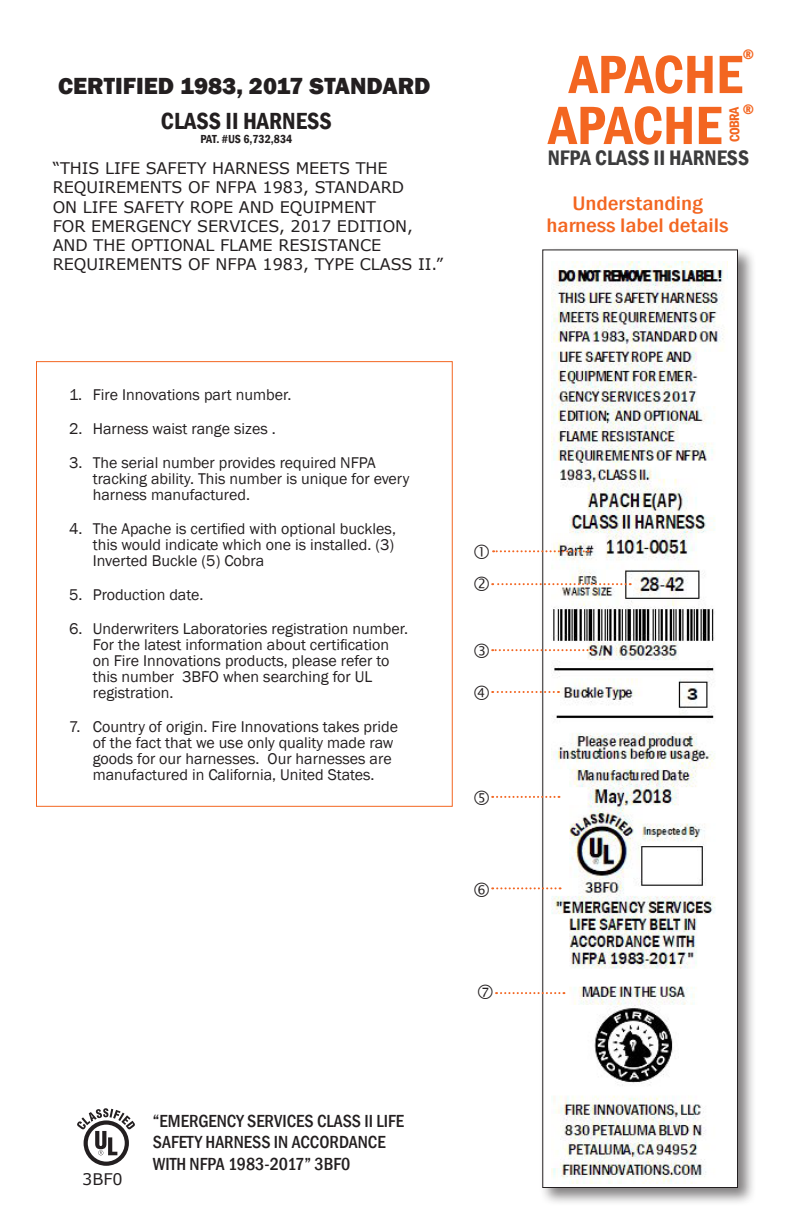
<style>
.page{position:relative;width:792px;height:1224px;background:#fff}
.page>*{position:absolute;margin:0;border:0;box-sizing:border-box;transform-origin:0 0}
.t1{font:600 condensed 55.8px "Franklin Gothic";color:#f36621}
.t2{font:800 24px "Franklin Gothic";color:#231f20}
.t3{font:600 condensed 24px "Franklin Gothic";color:#231f20}
.t4{font:600 condensed 21.6px "Franklin Gothic";color:#3c3c3d}
.t5{font:500 condensed 20.2px/22px "Franklin Gothic";color:#f36621;text-align:center;scale:1.19 1}
.t6{font:500 condensed 18px/21.6px "Franklin Gothic";color:#231f20}
.t7{font:16px/16px "Franklin Gothic";color:#231f20}
.t8{font:16px/19.2px "Verdana";color:#231f20}
.t9{font:600 condensed 14.4px "Franklin Gothic";color:#f36621}
.t10{font:600 condensed 14px "Franklin Gothic";color:#f36621}
.t11{font:600 condensed 12px "Franklin Gothic";color:#231f20}
</style>
<div class="page">
<svg style="left:77px;top:1108px;width:58px;height:58px"></svg>
<div style="left:539px;top:246px;width:217px;height:961px;background:#231f20;opacity:.57"></div>
<div style="left:543px;top:250px;width:195px;height:938px;background:#fff"></div>
<div style="left:542px;top:249px;width:196px;height:939px;border:1px solid #231f20"></div>
<img style="left:551px;top:261px;width:174px;height:922px">
<svg style="left:492px;top:544px;width:97px;height:15px"></svg>
<svg style="left:491px;top:576px;width:140px;height:15px"></svg>
<svg style="left:491px;top:644px;width:102px;height:14px"></svg>
<svg style="left:491px;top:685px;width:68px;height:15px"></svg>
<svg style="left:491px;top:790px;width:68px;height:15px"></svg>
<svg style="left:491px;top:882px;width:70px;height:15px"></svg>
<svg style="left:495px;top:985px;width:69px;height:14px"></svg>
<p class="t2" style="left:58px;top:70px;width:374px">CERTIFIED 1983, 2017 STANDARD</p>
<p class="t3" style="left:161px;top:105px;width:172px">CLASS II HARNESS</p>
<p class="t11" style="left:200px;top:131px;width:94px">PAT. #US 6,732,834</p>
<p class="t8" style="left:53px;top:159px;width:392px">“THIS LIFE SAFETY HARNESS MEETS THE REQUIREMENTS OF NFPA 1983, STANDARD<br>ON LIFE SAFETY ROPE AND EQUIPMENT<br>FOR EMERGENCY SERVICES, 2017 EDITION, AND THE OPTIONAL FLAME RESISTANCE REQUIREMENTS OF NFPA 1983, TYPE CLASS II.”</p>
<p class="t7" style="left:69px;top:387px;width:224px">1. Fire Innovations part number.</p>
<p class="t7" style="left:69px;top:421px;width:208px">2. Harness waist range sizes .</p>
<p class="t7" style="left:93px;top:455px;width:318px;text-indent:-24px">3. The serial number provides required NFPA tracking ability. This number is unique for every harness manufactured.</p>
<p class="t7" style="left:93px;top:521px;width:305px;text-align:justify;text-indent:-24px">4. The Apache is certified with optional buckles, this would indicate which one is installed. (3)<br>Inverted Buckle (5) Cobra</p>
<p class="t7" style="left:69px;top:587px;width:136px">5. Production date.</p>
<p class="t7" style="left:93px;top:621px;width:317px;text-indent:-24px">6. Underwriters Laboratories registration number.<br>For the latest information about certification on Fire Innovations products, please refer to this number 3BFO when searching for UL registration.</p>
<p class="t7" style="left:93px;top:719px;width:307px;text-indent:-24px">7. Country of origin. Fire Innovations takes pride of the fact that we use only quality made raw goods for our harnesses. Our harnesses are manufactured in California, United States.</p>
<p class="t9" style="left:743px;top:44px;width:13px">®</p>
<p class="t1" style="left:569px;top:37px;width:175px">APACHE</p>
<p class="t1" style="left:548px;top:88px;width:175px">APACHE</p>
<p class="t9" style="left:743px;top:100px;width:13px">®</p>
<p class="t10" style="left:725px;top:142px;width:37px;rotate:-91deg">COBRA</p>
<p class="t4" style="left:548px;top:144px;width:203px">NFPA CLASS II HARNESS</p>
<p class="t5" style="left:547px;top:192px;width:155px">Understanding harness label details</p>
<p class="t8" style="left:82px;top:1169px;width:42px">3BF0</p>
<p class="t6" style="left:153px;top:1110px;width:253px">“EMERGENCY SERVICES CLASS II LIFE<br>SAFETY HARNESS IN ACCORDANCE<br>WITH NFPA 1983-2017” 3BF0</p>
</div>
